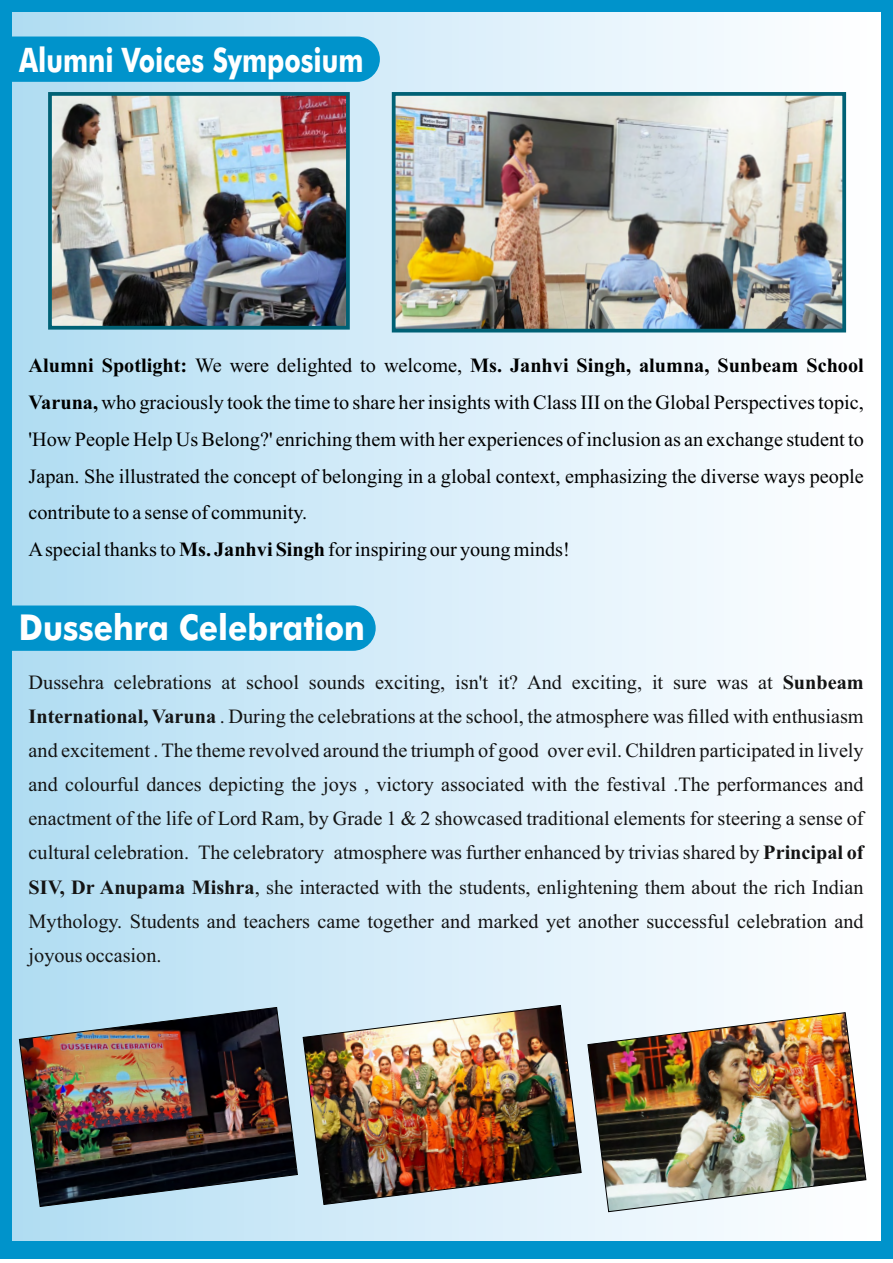
<style>
.page{position:relative;width:893px;height:1263px;background:#fff}
.page>*{position:absolute;margin:0;border:0;box-sizing:border-box;transform-origin:0 0}
.t1{font:700 35.7px "Futura BT";color:#fff;scale:.89 1}
.t2{font:700 33.75px "Futura BT";color:#fff;scale:.78 1}
.t3{font:20.25px/34.2px "Times New Roman";color:#141414;text-align:justify}
.t4{font:20.25px/36.8px "Times New Roman";color:#000}
.s1{font-weight:700}
</style>
<div class="page">
<div style="left:0;top:0;width:893px;height:1259px;background:#0093cb"></div>
<div style="left:12px;top:13px;width:868px;height:1227px;background:linear-gradient(to right,#b2ddf3,#fff)"></div>
<img style="left:397px;top:97px;width:444px;height:230px">
<div style="left:392px;top:92px;width:454px;height:240px;border:4px solid #006175"></div>
<svg style="left:12px;top:37px;width:368px;height:45px"></svg>
<img style="left:53px;top:97px;width:292px;height:228px">
<div style="left:48px;top:92px;width:302px;height:238px;border:4px solid #006175"></div>
<img style="left:18px;top:1006px;width:280px;height:201px">
<img style="left:302px;top:1004px;width:280px;height:201px">
<img style="left:587px;top:1012px;width:280px;height:200px">
<svg style="left:12px;top:605px;width:364px;height:46px"></svg>
<h2 class="t2" style="left:19px;top:47px;width:443px">Alumni Voices Symposium</h2>
<p class="t4" style="left:29px;top:349px;width:837px"><span class="s1">Alumni Spotlight:</span> We were delighted to welcome, <span class="s1">Ms. Janhvi Singh, alumna, Sunbeam School Varuna,</span> who graciously took the time to share her insights with Class III on the Global Perspectives topic, 'How People Help Us Belong?' enriching them with her experiences of inclusion as an exchange student to Japan. She illustrated the concept of belonging in a global context, emphasizing the diverse ways people contribute to a sense of community.<br>A special thanks to <span class="s1">Ms. Janhvi Singh</span> for inspiring our young minds!</p>
<h1 class="t1" style="left:19px;top:613px;width:390px">Dussehra Celebration</h1>
<p class="t3" style="left:29px;top:667px;width:837px">Dussehra celebrations at school sounds exciting, isn't it? And exciting, it sure was at <span class="s1">Sunbeam International, Varuna</span> . During the celebrations at the school, the atmosphere was filled with enthusiasm and excitement . The theme revolved around the triumph of good over evil. Children participated in lively and colourful dances depicting the joys , victory associated with the festival .The performances and enactment of the life of Lord Ram, by Grade 1 &amp; 2 showcased traditional elements for steering a sense of cultural celebration. The celebratory atmosphere was further enhanced by trivias shared by <span class="s1">Principal of SIV, Dr Anupama Mishra</span>, she interacted with the students, enlightening them about the rich Indian Mythology. Students and teachers came together and marked yet another successful celebration and joyous occasion.</p>
</div>
